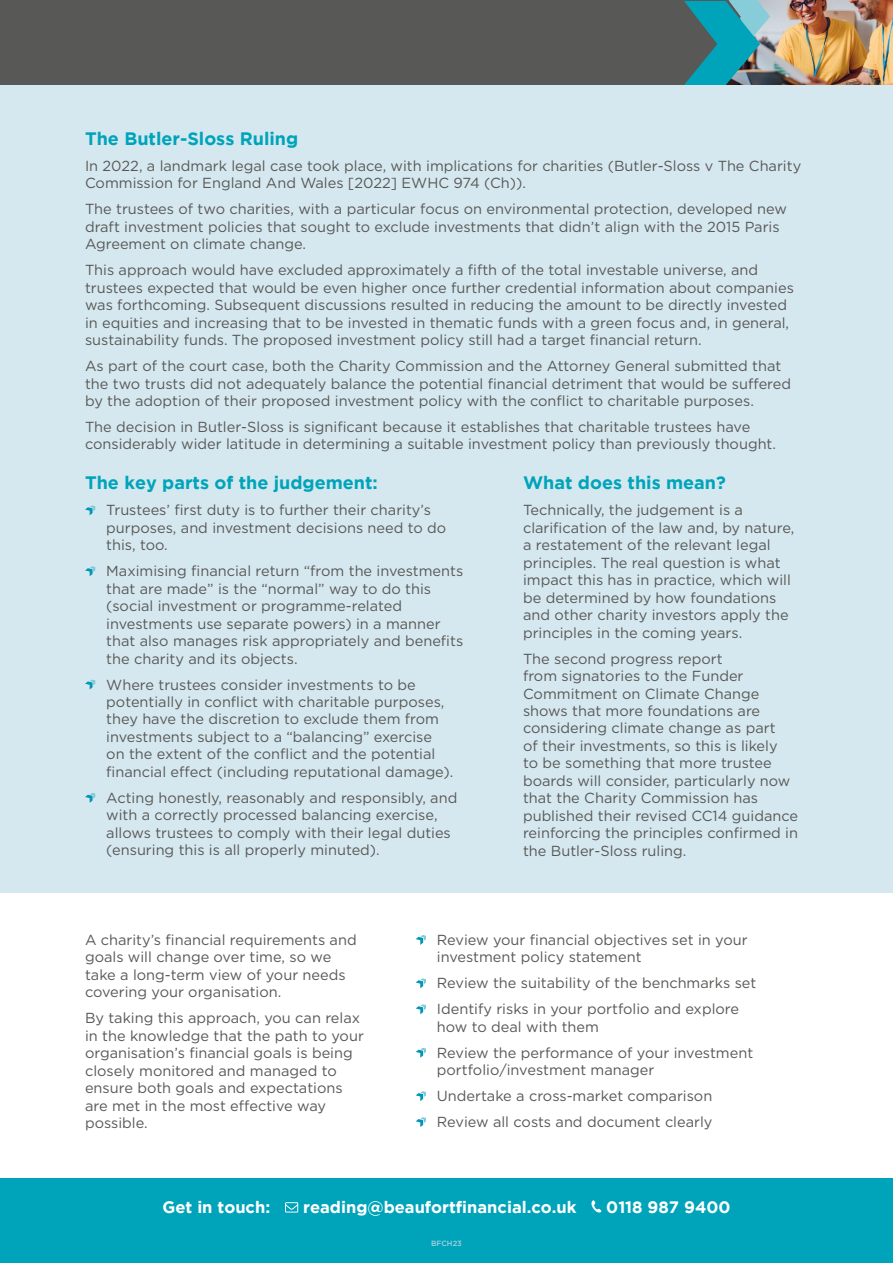
<style>
.page{position:relative;width:893px;height:1263px;background:#fff}
.page>*{position:absolute;margin:0;border:0;box-sizing:border-box;transform-origin:0 0}
.t1{font:700 18px "Gotham";color:#00a4ba}
.t2{font:700 16.5px "Gotham";color:#fff}
.t3{font:14.55px/17.4px "Gotham";color:#585856}
.t4{font:500 7.5px "Gotham";color:#a9d1dd}
</style>
<div class="page">
<div style="left:0;top:1178px;width:893px;height:85px;background:#00a4ba"></div>
<svg style="left:285px;top:1202px;width:13px;height:10px"></svg>
<svg style="left:591px;top:1200px;width:11px;height:13px"></svg>
<div style="left:0;top:0;width:893px;height:85px;background:#585856"></div>
<img style="left:770px;top:0;width:123px;height:85px">
<svg style="left:684px;top:0;width:86px;height:85px"></svg>
<div style="left:0;top:85px;width:893px;height:808px;background:#d6e8ef"></div>
<svg style="left:85px;top:505px;width:10px;height:10px"></svg>
<svg style="left:85px;top:566px;width:10px;height:10px"></svg>
<svg style="left:85px;top:679px;width:10px;height:10px"></svg>
<svg style="left:85px;top:793px;width:10px;height:10px"></svg>
<svg style="left:416px;top:935px;width:10px;height:10px"></svg>
<svg style="left:416px;top:978px;width:10px;height:10px"></svg>
<svg style="left:416px;top:1004px;width:10px;height:10px"></svg>
<svg style="left:416px;top:1048px;width:10px;height:10px"></svg>
<svg style="left:416px;top:1091px;width:10px;height:10px"></svg>
<svg style="left:416px;top:1117px;width:10px;height:10px"></svg>
<p class="t1" style="left:85px;top:128px;width:215px">The Butler-Sloss Ruling</p>
<p class="t3" style="left:85px;top:157px;width:718px">In 2022, a landmark legal case took place, with implications for charities (Butler-Sloss v The Charity<br>Commission for England And Wales [2022] EWHC 974 (Ch)).</p>
<p class="t3" style="left:85px;top:200px;width:703px">The trustees of two charities, with a particular focus on environmental protection, developed new draft investment policies that sought to exclude investments that didn’t align with the 2015 Paris<br>Agreement on climate change.</p>
<p class="t3" style="left:85px;top:261px;width:710px">This approach would have excluded approximately a fifth of the total investable universe, and trustees expected that would be even higher once further credential information about companies was forthcoming. Subsequent discussions resulted in reducing the amount to be directly invested in equities and increasing that to be invested in thematic funds with a green focus and, in general, sustainability funds. The proposed investment policy still had a target financial return.</p>
<p class="t3" style="left:85px;top:357px;width:708px">As part of the court case, both the Charity Commission and the Attorney General submitted that the two trusts did not adequately balance the potential financial detriment that would be suffered by the adoption of their proposed investment policy with the conflict to charitable purposes.</p>
<p class="t3" style="left:85px;top:418px;width:692px">The decision in Butler-Sloss is significant because it establishes that charitable trustees have considerably wider latitude in determining a suitable investment policy than previously thought.</p>
<p class="t1" style="left:85px;top:473px;width:294px">The key parts of the judgement:</p>
<p class="t3" style="left:106px;top:501px;width:342px">Trustees’ first duty is to further their charity’s purposes, and investment decisions need to do this, too.</p>
<p class="t3" style="left:106px;top:562px;width:359px">Maximising financial return “from the investments that are made” is the “normal” way to do this (social investment or programme-related investments use separate powers) in a manner that also manages risk appropriately and benefits the charity and its objects.</p>
<p class="t3" style="left:106px;top:675px;width:349px">Where trustees consider investments to be potentially in conflict with charitable purposes, they have the discretion to exclude them from investments subject to a “balancing” exercise on the extent of the conflict and the potential financial effect (including reputational damage).</p>
<p class="t3" style="left:106px;top:789px;width:353px">Acting honestly, reasonably and responsibly, and with a correctly processed balancing exercise, allows trustees to comply with their legal duties (ensuring this is all properly minuted).</p>
<p class="t1" style="left:523px;top:473px;width:204px">What does this mean?</p>
<p class="t3" style="left:523px;top:501px;width:273px">Technically, the judgement is a clarification of the law and, by nature, a restatement of the relevant legal principles. The real question is what impact this has in practice, which will be determined by how foundations and other charity investors apply the principles in the coming years.</p>
<p class="t3" style="left:523px;top:649px;width:277px">The second progress report<br>from signatories to the Funder Commitment on Climate Change shows that more foundations are considering climate change as part<br>of their investments, so this is likely<br>to be something that more trustee boards will consider, particularly now that the Charity Commission has published their revised CC14 guidance reinforcing the principles confirmed in the Butler-Sloss ruling.</p>
<p class="t3" style="left:85px;top:931px;width:273px">A charity’s financial requirements and goals will change over time, so we take a long-term view of your needs covering your organisation.</p>
<p class="t3" style="left:85px;top:1009px;width:280px">By taking this approach, you can relax in the knowledge that the path to your organisation’s financial goals is being closely monitored and managed to ensure both goals and expectations are met in the most effective way possible.</p>
<p class="t3" style="left:437px;top:931px;width:312px">Review your financial objectives set in your investment policy statement</p>
<p class="t3" style="left:437px;top:970px;width:321px;line-height:26px">Review the suitability of the benchmarks set<br>Identify risks in your portfolio and explore</p>
<p class="t3" style="left:437px;top:1013px;width:318px;line-height:26px">how to deal with them<br>Review the performance of your investment</p>
<p class="t3" style="left:437px;top:1057px;width:277px;line-height:26px">portfolio/investment manager<br>Undertake a cross-market comparison<br>Review all costs and document clearly</p>
<p class="t2" style="left:162px;top:1197px;width:109px">Get in touch:</p>
<p class="t2" style="left:303px;top:1197px;width:275px">reading@beaufortfinancial.co.uk</p>
<p class="t2" style="left:606px;top:1197px;width:126px">0118 987 9400</p>
<p class="t4" style="left:431px;top:1238px;width:32px">BFCH23</p>
</div>
